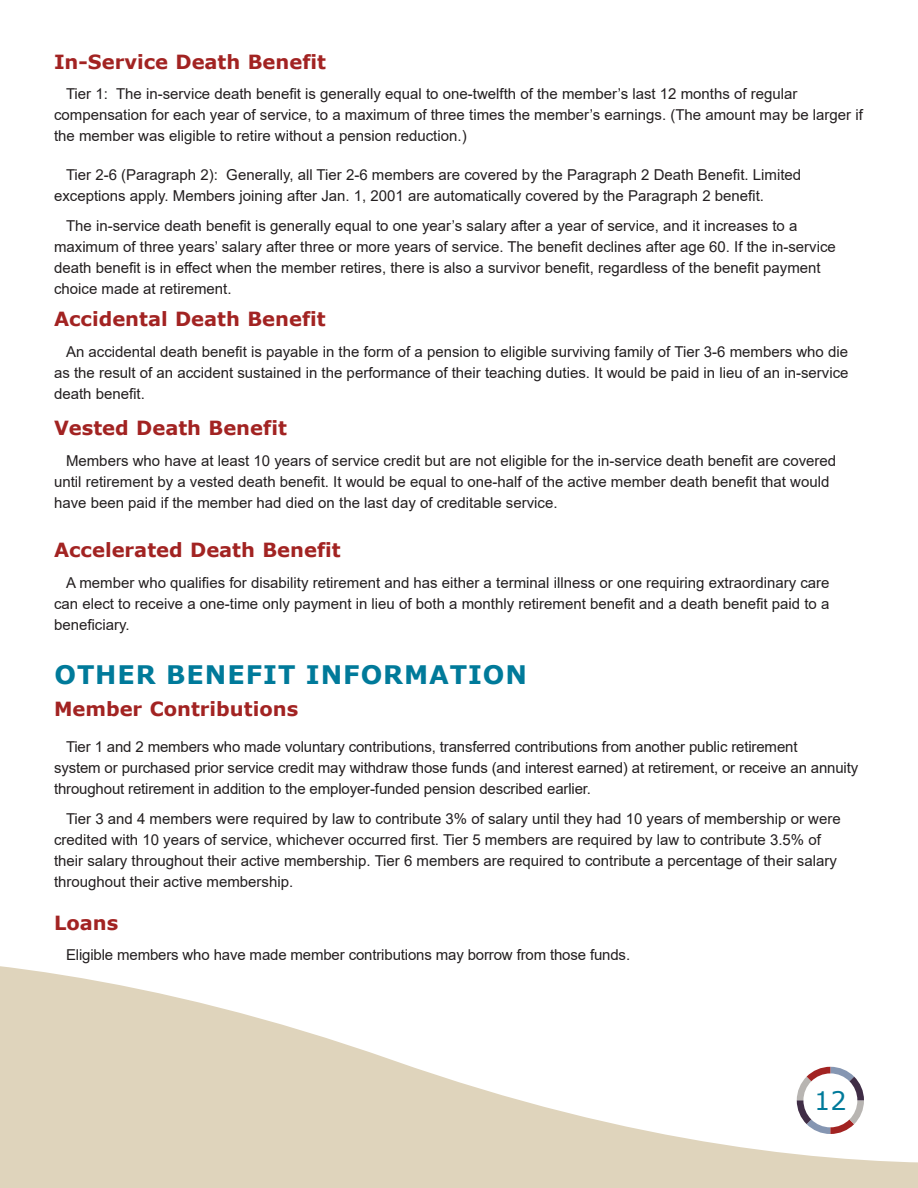
<style>
.page{position:relative;width:918px;height:1188px;background:#fff}
.page>*{position:absolute;margin:0;border:0;box-sizing:border-box;transform-origin:0 0}
.Header_2{font:700 25.5px "Verdana";letter-spacing:.035em;color:#007a9a}
.Page_Number{font:25.5px "Verdana";color:#007a9a}
.Header_3{font:700 19.5px "Verdana";color:#a22322}
.Body_Indent{font:15px/21px "Arial";color:#231f20}
</style>
<div class="page">
<svg style="left:0;top:966px;width:918px;height:222px;fill:#dfd4bc"></svg>
<p class="Header_3" style="left:54px;top:48px;width:274px">In-Service Death Benefit</p>
<p class="Body_Indent" style="left:54px;top:83px;width:810px;text-indent:12px">Tier 1: The in-service death benefit is generally equal to one-twelfth of the member’s last 12 months of regular compensation for each year of service, to a maximum of three times the member’s earnings. (The amount may be larger if the member was eligible to retire without a pension reduction.)</p>
<p class="Body_Indent" style="left:54px;top:164px;width:749px;text-indent:12px">Tier 2-6 (Paragraph 2): Generally, all Tier 2-6 members are covered by the Paragraph 2 Death Benefit. Limited exceptions apply. Members joining after Jan. 1, 2001 are automatically covered by the Paragraph 2 benefit.</p>
<p class="Body_Indent" style="left:54px;top:215px;width:783px;text-indent:12px">The in-service death benefit is generally equal to one year’s salary after a year of service, and it increases to a maximum of three years’ salary after three or more years of service. The benefit declines after age 60. If the in-service death benefit is in effect when the member retires, there is also a survivor benefit, regardless of the benefit payment choice made at retirement.</p>
<p class="Header_3" style="left:54px;top:305px;width:273px">Accidental Death Benefit</p>
<p class="Body_Indent" style="left:54px;top:341px;width:796px;text-align:justify;text-indent:12px">An accidental death benefit is payable in the form of a pension to eligible surviving family of Tier 3-6 members who die as the result of an accident sustained in the performance of their teaching duties. It would be paid in lieu of an in-service death benefit.</p>
<p class="Header_3" style="left:54px;top:414px;width:234px">Vested Death Benefit</p>
<p class="Body_Indent" style="left:54px;top:450px;width:784px;text-indent:12px">Members who have at least 10 years of service credit but are not eligible for the in-service death benefit are covered until retirement by a vested death benefit. It would be equal to one-half of the active member death benefit that would have been paid if the member had died on the last day of creditable service.</p>
<p class="Header_3" style="left:54px;top:536px;width:288px">Accelerated Death Benefit</p>
<p class="Body_Indent" style="left:54px;top:572px;width:777px;text-align:justify;text-indent:12px">A member who qualifies for disability retirement and has either a terminal illness or one requiring extraordinary care can elect to receive a one-time only payment in lieu of both a monthly retirement benefit and a death benefit paid to a beneficiary.</p>
<p class="Header_2" style="left:54px;top:657px;width:474px">OTHER BENEFIT INFORMATION</p>
<p class="Header_3" style="left:54px;top:695px;width:246px">Member Contributions</p>
<p class="Body_Indent" style="left:54px;top:736px;width:806px;text-indent:12px">Tier 1 and 2 members who made voluntary contributions, transferred contributions from another public retirement<br>system or purchased prior service credit may withdraw those funds (and interest earned) at retirement, or receive an annuity throughout retirement in addition to the employer-funded pension described earlier.</p>
<p class="Body_Indent" style="left:54px;top:808px;width:788px;text-indent:12px">Tier 3 and 4 members were required by law to contribute 3% of salary until they had 10 years of membership or were credited with 10 years of service, whichever occurred first. Tier 5 members are required by law to contribute 3.5% of their salary throughout their active membership. Tier 6 members are required to contribute a percentage of their salary throughout their active membership.</p>
<p class="Header_3" style="left:54px;top:909px;width:66px">Loans</p>
<p class="Body_Indent" style="left:66px;top:944px;width:566px">Eligible members who have made member contributions may borrow from those funds.</p>
<p class="Page_Number" style="left:814px;top:1083px;width:34px">12</p>
</div>
